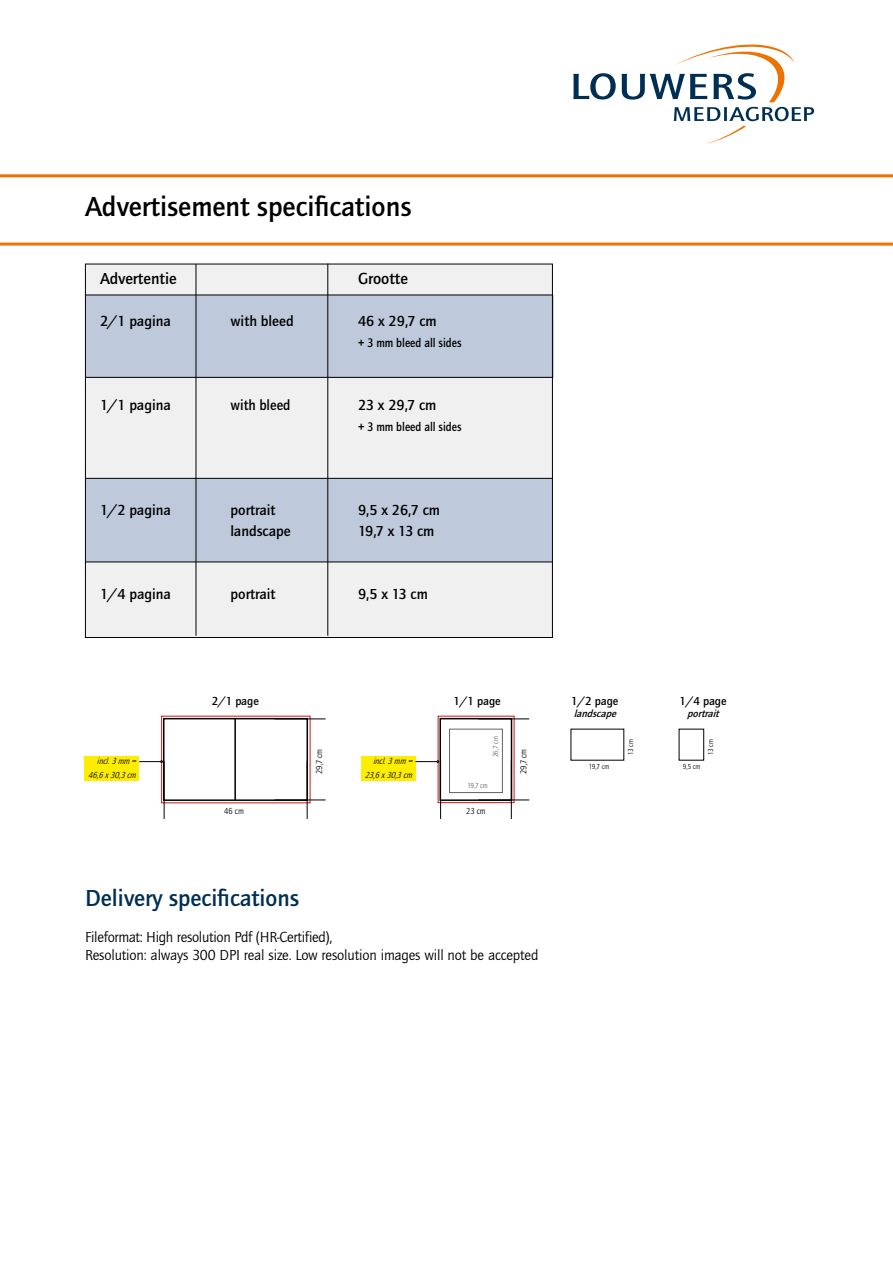
<style>
.page{position:relative;width:893px;height:1263px;background:#fff}
.page>*{position:absolute;margin:0;border:0;box-sizing:border-box;transform-origin:0 0}
.t1{font:500 28.5px "Quay Sans ITC Std";color:#000}
.t2{font:500 24px "Quay Sans ITC Std";color:#002f53}
.t3{font:500 16.5px "Quay Sans ITC Std";color:#000}
.t4{font:500 15px "Quay Sans ITC Std";color:#000}
.t5{font:15px/18px "Quay Sans ITC Std";letter-spacing:-.01em;color:#000}
.t6{font:500 15px "Quay Sans ITC Std";color:#000;scale:.95 1}
.t7{font:500 12.75px "Quay Sans ITC Std";color:#000;scale:.9 1}
.t8{font:500 12px "Quay Sans ITC Std";color:#000}
.t9{font:italic 500 10.5px "Quay Sans ITC Std";color:#000}
.t10{font:italic 9px/13.5px "Quay Sans ITC Std";color:#000;text-align:right;scale:.9 1}
.t11{font:9px "Quay Sans ITC Std";color:#000;scale:.9 1}
.t12{font:7.5px "Quay Sans ITC Std";letter-spacing:-.005em;color:#000;scale:.9 1}
.t13{font:7.5px "Quay Sans ITC Std";color:#646363;scale:.9 1}
</style>
<div class="page">
<svg style="left:573px;top:44px;width:241px;height:100px"></svg>
<hr style="left:0;top:243px;width:893px;height:3px;background:#ee7203">
<hr style="left:0;top:174px;width:893px;height:3px;background:#ee7203">
<div style="left:85px;top:756px;width:54px;height:25px;background:#ffed00"></div>
<div style="left:163px;top:718px;width:145px;height:83px;border:2px solid #000"></div>
<svg style="left:139px;top:760px;width:24px;height:3px"></svg>
<hr style="left:234px;top:719px;width:2px;height:81px;background:#000">
<hr style="left:164px;top:761px;width:1px;height:58px;background:#000">
<hr style="left:307px;top:761px;width:1px;height:58px;background:#000">
<hr style="left:275px;top:800px;width:51px;height:1px;background:#000">
<hr style="left:275px;top:719px;width:51px;height:1px;background:#000">
<div style="left:439px;top:718px;width:73px;height:83px;border:2px solid #000"></div>
<hr style="left:440px;top:761px;width:1px;height:58px;background:#000">
<hr style="left:511px;top:761px;width:1px;height:58px;background:#000">
<hr style="left:478px;top:800px;width:51px;height:1px;background:#000">
<hr style="left:478px;top:719px;width:51px;height:1px;background:#000">
<div style="left:361px;top:756px;width:54px;height:25px;background:#ffed00"></div>
<svg style="left:415px;top:760px;width:24px;height:3px"></svg>
<div style="left:449px;top:729px;width:54px;height:64px;border:1px solid #646363"></div>
<div style="left:679px;top:729px;width:25px;height:31px;border:1px solid #000"></div>
<div style="left:85px;top:264px;width:468px;height:373px;background:#f0f0f0"></div>
<div style="left:85px;top:478px;width:468px;height:84px;background:#bec9db"></div>
<div style="left:86px;top:295px;width:468px;height:82px;background:#bec9db"></div>
<hr style="left:85px;top:377px;width:468px;height:1px;background:#000">
<hr style="left:196px;top:264px;width:1px;height:372px;background:#000">
<hr style="left:85px;top:478px;width:468px;height:1px;background:#000">
<hr style="left:85px;top:562px;width:468px;height:1px;background:#000">
<hr style="left:327px;top:264px;width:1px;height:372px;background:#000">
<hr style="left:85px;top:295px;width:468px;height:1px;background:#000">
<h1 class="t1" style="left:85px;top:190px;width:328px">Advertisement specifications</h1>
<p class="t3" style="left:100px;top:269px;width:78px">Advertentie</p>
<p class="t3" style="left:358px;top:269px;width:52px">Grootte</p>
<p class="t4" style="left:100px;top:313px;width:72px">2/1 pagina</p>
<p class="t4" style="left:231px;top:313px;width:65px">with bleed</p>
<p class="t4" style="left:358px;top:313px;width:80px">46 x 29,7 cm</p>
<p class="t7" style="left:358px;top:336px;width:116px">+ 3 mm bleed all sides</p>
<p class="t4" style="left:100px;top:397px;width:72px">1/1 pagina</p>
<p class="t6" style="left:231px;top:397px;width:65px">with bleed</p>
<p class="t4" style="left:358px;top:397px;width:80px">23 x 29,7 cm</p>
<p class="t7" style="left:358px;top:420px;width:116px">+ 3 mm bleed all sides</p>
<p class="t4" style="left:100px;top:502px;width:72px">1/2 pagina</p>
<p class="t4" style="left:231px;top:502px;width:47px">portrait</p>
<p class="t4" style="left:358px;top:502px;width:83px">9,5 x 26,7 cm</p>
<p class="t4" style="left:231px;top:523px;width:62px">landscape</p>
<p class="t4" style="left:358px;top:523px;width:78px">19,7 x 13 cm</p>
<p class="t4" style="left:100px;top:586px;width:72px">1/4 pagina</p>
<p class="t4" style="left:231px;top:586px;width:47px">portrait</p>
<p class="t4" style="left:358px;top:586px;width:71px">9,5 x 13 cm</p>
<p class="t10" style="left:88px;top:754px;width:57px">incl.3mm =<br>46,6x30,3cm</p>
<p class="t8" style="left:212px;top:694px;width:49px">2/1 page</p>
<p class="t8" style="left:453px;top:694px;width:49px">1/1 page</p>
<p class="t8" style="left:679px;top:694px;width:49px">1/4 page</p>
<p class="t9" style="left:687px;top:707px;width:36px">portrait</p>
<p class="t8" style="left:571px;top:694px;width:49px">1/2 page</p>
<p class="t9" style="left:574px;top:707px;width:47px">landscape</p>
<p class="t11" style="left:224px;top:805px;width:23px">46 cm</p>
<p class="t11" style="left:314px;top:774px;width:29px;rotate:-90deg">29,7 cm</p>
<p class="t10" style="left:365px;top:754px;width:57px">incl.3mm =<br>23,6x30,3cm</p>
<p class="t13" style="left:491px;top:757px;width:25px;rotate:-90deg">26,7 cm</p>
<p class="t13" style="left:467px;top:781px;width:24px">19,7 cm</p>
<p class="t11" style="left:466px;top:805px;width:23px">23 cm</p>
<p class="t11" style="left:518px;top:774px;width:29px;rotate:-90deg">29,7 cm</p>
<p class="t12" style="left:589px;top:762px;width:24px">19,7 cm</p>
<p class="t12" style="left:626px;top:755px;width:19px;rotate:-90deg">13 cm</p>
<p class="t12" style="left:706px;top:755px;width:19px;rotate:-90deg">13 cm</p>
<p class="t12" style="left:683px;top:762px;width:21px">9,5 cm</p>
<h2 class="t2" style="left:85px;top:884px;width:215px">Delivery specifications</h2>
<p class="t5" style="left:85px;top:928px;width:455px">Fileformat: High resolution Pdf (HR-Certified),<br>Resolution: always 300 DPI real size. Low resolution images will not be accepted</p>
</div>
